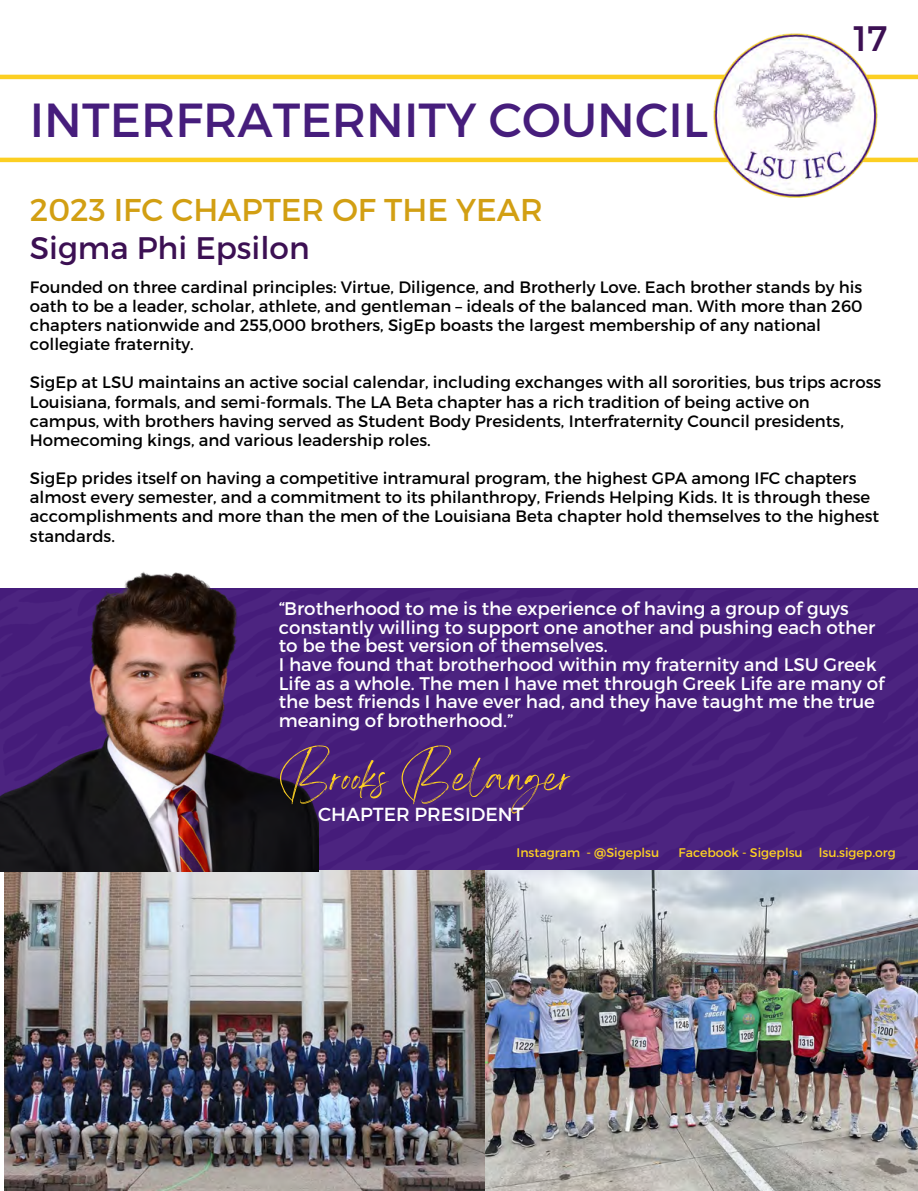
<style>
.page{position:relative;width:918px;height:1191px;background:#fff}
.page>*{position:absolute;margin:0;border:0;box-sizing:border-box;transform-origin:0 0}
.t1{font:61.95px "Angella White";color:#fdd023}
.t2{font:47.7px "Montserrat";color:#461d7c}
.t3{font:35.4px "Montserrat";color:#3c1053}
.t4{font:31.5px "Montserrat";color:#d29f13}
.t5{font:31.05px "Montserrat";color:#3c1053}
.t6{font:18.9px "Montserrat";color:#fff}
.t7{font:18.3px/18.6px "Montserrat";color:#fff}
.t8{font:16.5px/19.2px "Montserrat";color:#000}
.t9{font:12.45px "Montserrat";color:#fdd023}
</style>
<div class="page">
<div style="left:318px;top:590px;width:600px;height:280px;background:#461e7b"></div>
<hr style="left:0;top:75px;width:918px;height:4px;background:#fccf22">
<hr style="left:0;top:158px;width:918px;height:4px;background:#fccf22">
<img style="left:605px;top:33px;width:313px;height:165px">
<img style="left:485px;top:870px;width:433px;height:320px">
<img style="left:4px;top:870px;width:481px;height:320px">
<img style="left:0;top:571px;width:318px;height:300px">
<p class="t2" style="left:30px;top:89px;width:680px">INTERFRATERNITY COUNCIL</p>
<p class="t3" style="left:854px;top:15px;width:35px">17</p>
<p class="t4" style="left:30px;top:190px;width:514px">2023 IFC CHAPTER OF THE YEAR</p>
<p class="t5" style="left:30px;top:227px;width:281px">Sigma Phi Epsilon</p>
<p class="t8" style="left:30px;top:276px;width:834px">Founded on three cardinal principles: Virtue, Diligence, and Brotherly Love. Each brother stands by his oath to be a leader, scholar, athlete, and gentleman – ideals of the balanced man. With more than 260 chapters nationwide and 255,000 brothers, SigEp boasts the largest membership of any national collegiate fraternity.</p>
<p class="t8" style="left:30px;top:372px;width:853px">SigEp at LSU maintains an active social calendar, including exchanges with all sororities, bus trips across Louisiana, formals, and semi-formals. The LA Beta chapter has a rich tradition of being active on campus, with brothers having served as Student Body Presidents, Interfraternity Council presidents, Homecoming kings, and various leadership roles.</p>
<p class="t8" style="left:30px;top:467px;width:851px">SigEp prides itself on having a competitive intramural program, the highest GPA among IFC chapters almost every semester, and a commitment to its philanthropy, Friends Helping Kids. It is through these accomplishments and more than the men of the Louisiana Beta chapter hold themselves to the highest standards.</p>
<p class="t7" style="left:279px;top:598px;width:607px">“Brotherhood to me is the experience of having a group of guys constantly willing to support one another and pushing each other to be the best version of themselves.<br>I have found that brotherhood within my fraternity and LSU Greek Life as a whole. The men I have met through Greek Life are many of the best friends I have ever had, and they have taught me the true meaning of brotherhood.”</p>
<p class="t1" style="left:280px;top:737px;width:294px">Brooks Belanger</p>
<p class="t6" style="left:318px;top:802px;width:207px">CHAPTER PRESIDENT</p>
<p class="t9" style="left:517px;top:844px;width:144px">Instagram - @Sigeplsu</p>
<p class="t9" style="left:679px;top:844px;width:126px">Facebook - Sigeplsu</p>
<p class="t9" style="left:819px;top:844px;width:79px">lsu.sigep.org</p>
</div>
